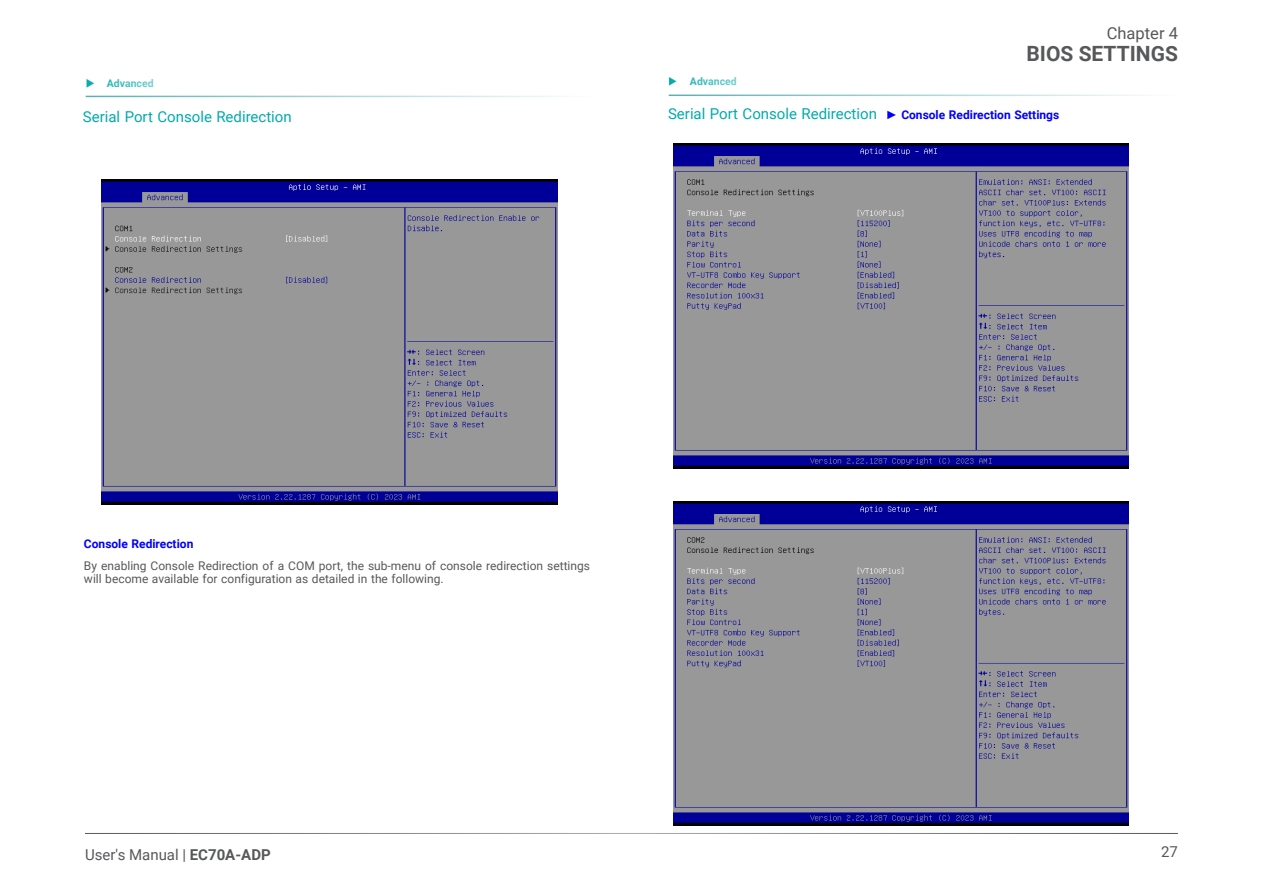
<style>
.page{position:relative;width:1263px;height:893px;background:#fff}
.page>*{position:absolute;margin:0;border:0;box-sizing:border-box;transform-origin:0 0}
.t1{font:700 21px "Roboto";color:#57585a}
.t2{font:16.5px "Roboto";color:#57585a}
.Heading_3{font:15px "Roboto";color:#00aaad}
.t3{font:15px "Roboto";color:#57585a}
.Body_Text{font:12px/13.5px "Roboto";color:#57585a}
.BIOS_Item{font:700 12px "Roboto";color:#00f}
.t4{font:700 10.5px "Roboto";color:#00aaad}
.s1{font-family:"Tahoma";font-weight:700;font-size:12px;color:#00f}
.s2{font-weight:700;font-size:12px;color:#00f}
.s3{font-weight:700}
</style>
<div class="page">
<hr style="left:85px;top:833px;width:1093px;height:1px;background:#57585a">
<hr style="left:86px;top:96px;width:514px;height:1px;background:#2e9aa0">
<img style="left:102px;top:180px;width:455px;height:324px">
<hr style="left:669px;top:95px;width:514px;height:1px;background:#2e9aa0">
<img style="left:673px;top:144px;width:456px;height:325px">
<img style="left:673px;top:501px;width:456px;height:325px">
<p class="t4" style="left:107px;top:75px;width:48px">Advanced</p>
<p class="Heading_3" style="left:83px;top:107px;width:210px">Serial Port Console Redirection</p>
<h2 class="t2" style="left:1107px;top:21px;width:73px">Chapter 4</h2>
<h1 class="t1" style="left:1026px;top:39px;width:153px">BIOS SETTINGS</h1>
<p class="t4" style="left:690px;top:74px;width:48px">Advanced</p>
<p class="Heading_3" style="left:668px;top:103px;width:393px">Serial Port Console Redirection <span class="s1">►</span> <span class="s2">Console Redirection Settings</span></p>
<p class="BIOS_Item" style="left:84px;top:535px;width:111px">Console Redirection</p>
<p class="Body_Text" style="left:84px;top:558px;width:508px">By enabling Console Redirection of a COM port, the sub-menu of console redirection settings will become available for configuration as detailed in the following.</p>
<p class="t3" style="left:85px;top:844px;width:187px">User's Manual | <span class="s3">EC70A-ADP</span></p>
<p class="t3" style="left:1161px;top:841px;width:18px">27</p>
</div>
